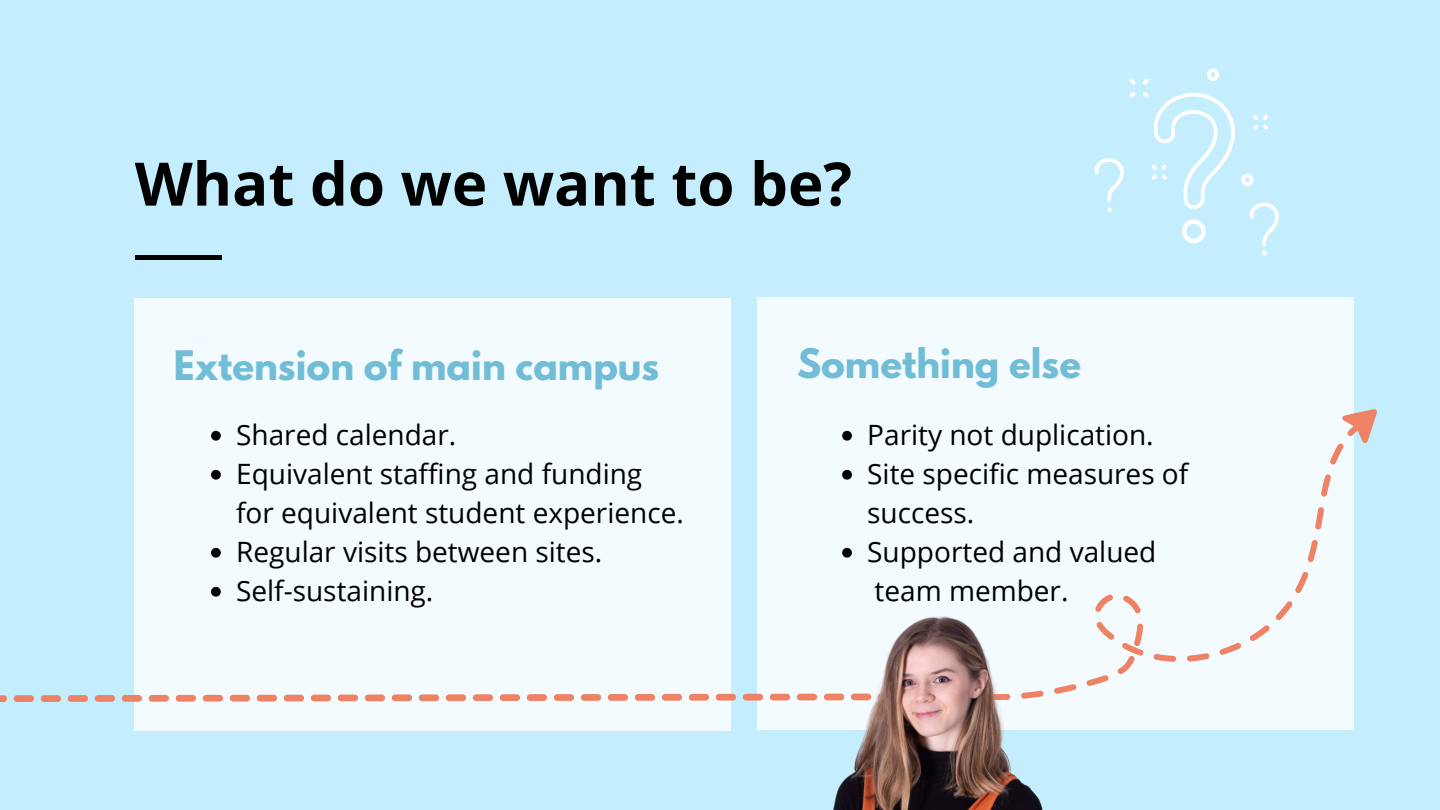
<style>
.page{position:relative;width:1440px;height:810px;background:#c4eefd}
.page>*{position:absolute;margin:0;border:0;box-sizing:border-box;transform-origin:0 0}
.t1{font:700 60px "Open Sans";color:#000}
.t2{font:700 36px "League Spartan";color:#71bdd8}
.t3{font:28px/39px "Open Sans";color:#000}
</style>
<div class="page">
<svg style="left:1095px;top:158px;width:29px;height:54px"></svg>
<svg style="left:1143px;top:78px;width:6px;height:7px"></svg>
<svg style="left:1129px;top:92px;width:7px;height:6px"></svg>
<svg style="left:1129px;top:78px;width:7px;height:7px"></svg>
<svg style="left:1143px;top:92px;width:136px;height:163px"></svg>
<svg style="left:1207px;top:69px;width:12px;height:12px"></svg>
<div style="left:135px;top:298px;width:596px;height:432px;background:#f3fbfe"></div>
<div style="left:757px;top:297px;width:596px;height:433px;background:#f3fbfe"></div>
<svg style="left:0;top:693px;width:758px;height:9px"></svg>
<svg style="left:1102px;top:443px;width:252px;height:286px"></svg>
<svg style="left:1341px;top:405px;width:36px;height:44px"></svg>
<div style="left:135px;top:255px;width:87px;height:5px;background:#000"></div>
<svg style="left:211px;top:431px;width:10px;height:10px"></svg>
<svg style="left:211px;top:470px;width:10px;height:10px"></svg>
<svg style="left:211px;top:548px;width:10px;height:10px"></svg>
<svg style="left:211px;top:587px;width:10px;height:10px"></svg>
<svg style="left:842px;top:431px;width:10px;height:10px"></svg>
<svg style="left:842px;top:470px;width:10px;height:10px"></svg>
<svg style="left:842px;top:548px;width:10px;height:10px"></svg>
<img style="left:758px;top:599px;width:352px;height:211px">
<p class="t1" style="left:135px;top:142px;width:719px">What do we want to be?</p>
<p class="t2" style="left:174px;top:347px;width:487px">Extension of main campus</p>
<p class="t2" style="left:797px;top:346px;width:286px">Something else</p>
<p class="t3" style="left:867px;top:415px;width:288px">Parity not duplication.</p>
<p class="t3" style="left:867px;top:454px;width:323px">Site specific measures of success.</p>
<p class="t3" style="left:867px;top:532px;width:291px">Supported and valued team member.</p>
<p class="t3" style="left:236px;top:415px;width:222px">Shared calendar.</p>
<p class="t3" style="left:236px;top:454px;width:449px">Equivalent staffing and funding for equivalent student experience.</p>
<p class="t3" style="left:236px;top:532px;width:368px">Regular visits between sites.</p>
<p class="t3" style="left:236px;top:571px;width:199px">Self-sustaining.</p>
</div>
